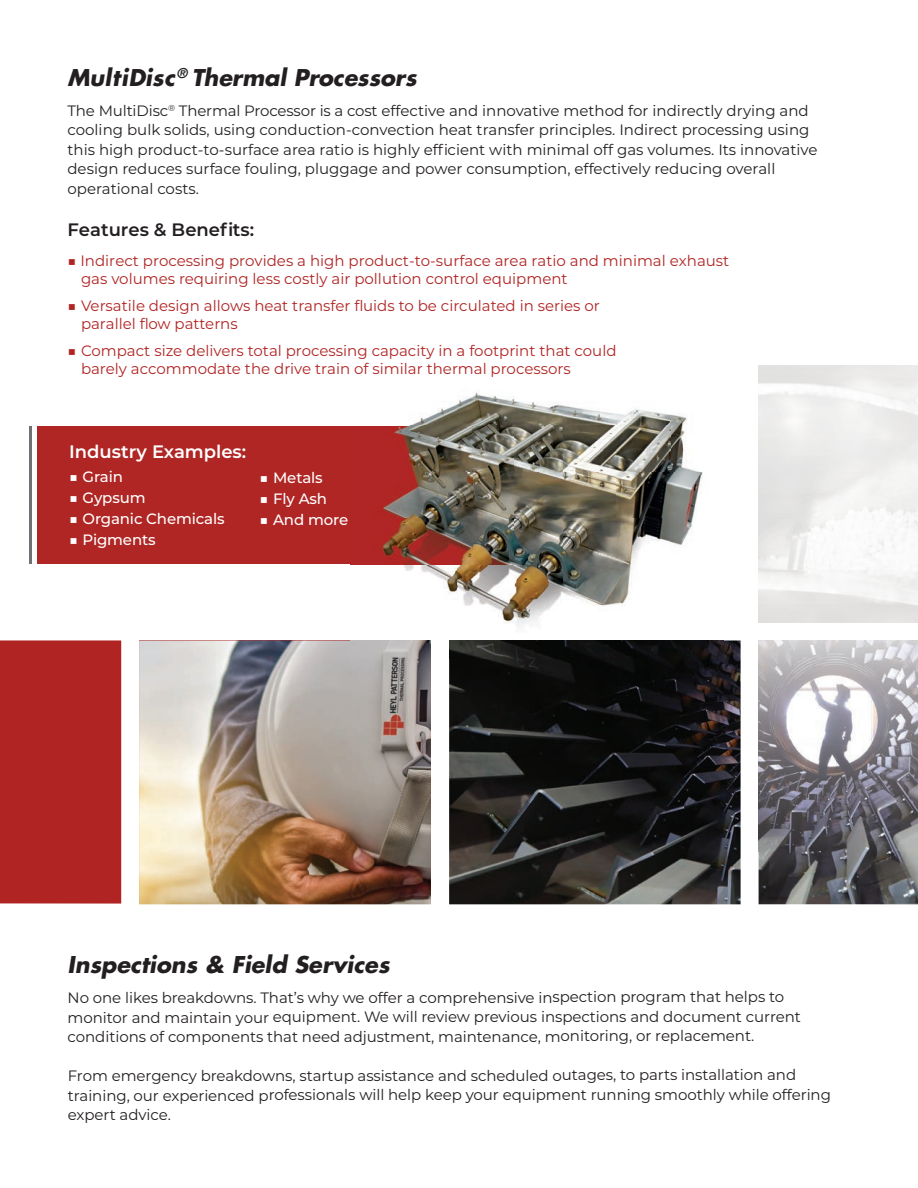
<style>
.page{position:relative;width:918px;height:1188px;background:#fff}
.page>*{position:absolute;margin:0;border:0;box-sizing:border-box;transform-origin:0 0}
.t1{font:italic 700 22.5px "Futura Std";color:#231f20}
.t2{font:600 18px "Montserrat";color:#231f20}
.t3{font:600 18px "Montserrat";color:#fff}
.t4{font:15px/19.5px "Montserrat";letter-spacing:-.005em;color:#231f20}
.t5{font:15px/18px "Montserrat";color:#b02423}
.t6{font:500 15px "Montserrat";letter-spacing:-.01em;color:#fff}
.s1{font-weight:400}
</style>
<div class="page">
<div style="left:37px;top:427px;width:476px;height:137px;background:#b02624"></div>
<hr style="left:29px;top:427px;width:3px;height:137px;background:#707174">
<img style="left:449px;top:640px;width:292px;height:264px">
<img style="left:139px;top:640px;width:292px;height:264px">
<div style="left:0;top:640px;width:121px;height:264px;background:#b02524"></div>
<img style="left:412px;top:392px;width:258px;height:33px">
<img style="left:670px;top:414px;width:30px;height:58px">
<img style="left:351px;top:425px;width:106px;height:2px">
<img style="left:457px;top:425px;width:213px;height:47px">
<img style="left:513px;top:472px;width:190px;height:47px">
<img style="left:351px;top:564px;width:280px;height:48px">
<img style="left:457px;top:519px;width:213px;height:47px">
<img style="left:670px;top:519px;width:23px;height:26px">
<img style="left:502px;top:612px;width:41px;height:16px">
<img style="left:382px;top:427px;width:131px;height:137px">
<img style="left:449px;top:640px;width:274px;height:19px">
<img style="left:351px;top:640px;width:80px;height:19px">
<svg style="left:758px;top:622px;width:160px;height:282px"></svg>
<img style="left:759px;top:640px;width:159px;height:264px">
<h1 class="t1" style="left:68px;top:67px;width:351px">MultiDisc <sup>®</sup> Thermal Processors</h1>
<p class="t4" style="left:67px;top:102px;width:752px">The MultiDisc<sup>®</sup> Thermal Processor is a cost effective and innovative method for indirectly drying and cooling bulk solids, using conduction-convection heat transfer principles. Indirect processing using this high product-to-surface area ratio is highly efficient with minimal off gas volumes. Its innovative design reduces surface fouling, pluggage and power consumption, effectively reducing overall operational costs.</p>
<p class="t2" style="left:68px;top:222px;width:188px">Features &amp; Benefi ts:</p>
<p class="t5" style="left:81px;top:253px;width:650px;text-indent:-14px">■ Indirect processing provides a high product-to-surface area ratio and minimal exhaust gas volumes requiring less costly air pollution control equipment</p>
<p class="t5" style="left:81px;top:298px;width:520px;text-indent:-14px">■ Versatile design allows heat transfer fluids to be circulated in series or parallel flow patterns</p>
<p class="t5" style="left:68px;top:343px;width:551px">■ Compact size delivers total processing capacity in a footprint that could</p>
<p class="t5" style="left:81px;top:361px;width:491px">barely accommodate the drive train of similar thermal processors</p>
<p class="t3" style="left:69px;top:444px;width:179px">Industry Examples:</p>
<p class="t6" style="left:69px;top:470px;width:55px"><span class="s1">■</span> Grain</p>
<p class="t6" style="left:69px;top:491px;width:78px"><span class="s1">■</span> Gypsum</p>
<p class="t6" style="left:69px;top:512px;width:157px"><span class="s1">■</span> Organic Chemicals</p>
<p class="t6" style="left:69px;top:533px;width:88px"><span class="s1">■</span> Pigments</p>
<p class="t6" style="left:260px;top:470px;width:65px"><span class="s1">■</span> Metals</p>
<p class="t6" style="left:260px;top:491px;width:69px"><span class="s1">■</span> Fly Ash</p>
<p class="t6" style="left:260px;top:512px;width:90px"><span class="s1">■</span> And more</p>
<h1 class="t1" style="left:68px;top:954px;width:324px">Inspections &amp; Field Services</h1>
<p class="t4" style="left:68px;top:989px;width:735px">No one likes breakdowns. That’s why we offer a comprehensive inspection program that helps to monitor and maintain your equipment. We will review previous inspections and document current conditions of components that need adjustment, maintenance, monitoring, or replacement.</p>
<p class="t4" style="left:68px;top:1067px;width:765px">From emergency breakdowns, startup assistance and scheduled outages, to parts installation and training, our experienced professionals will help keep your equipment running smoothly while offering expert advice.</p>
</div>
